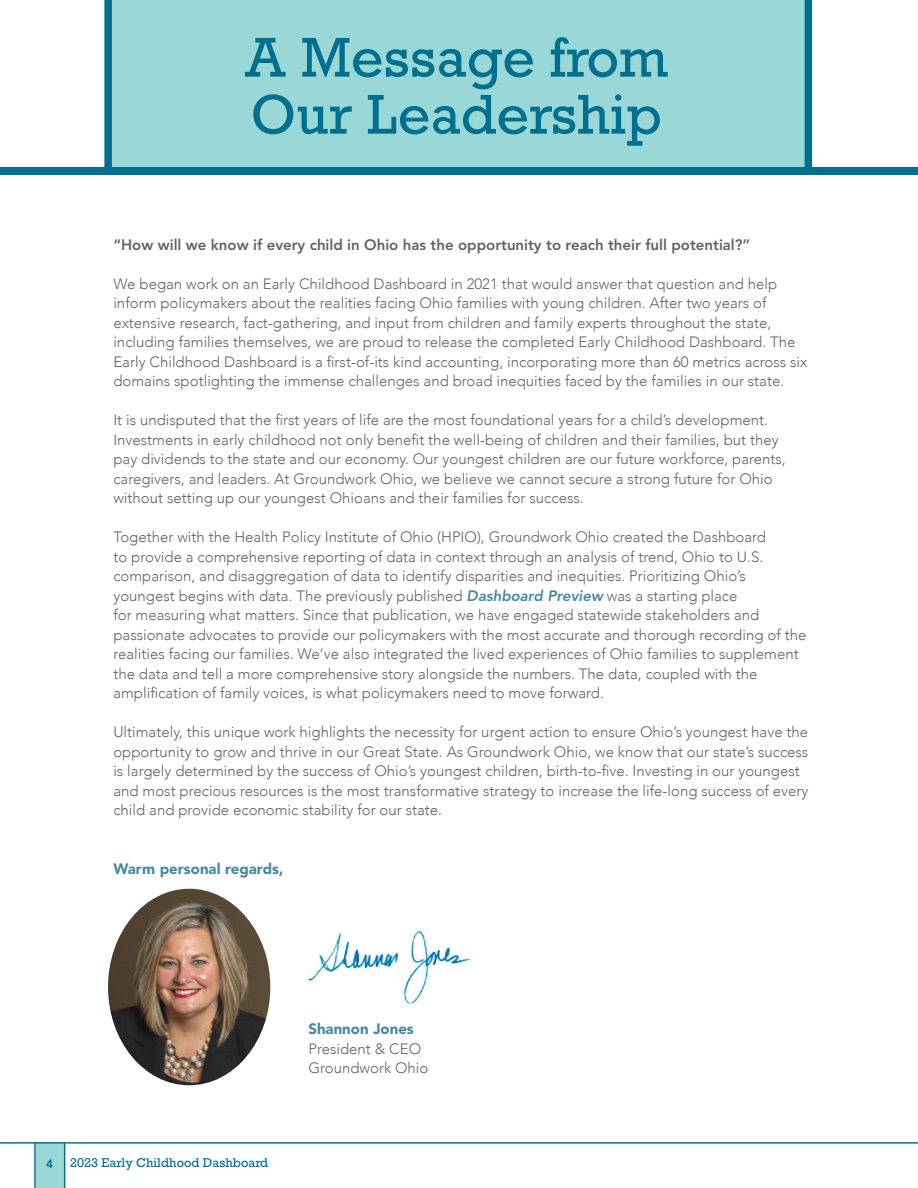
<style>
.page{position:relative;width:918px;height:1188px;background:#fff}
.page>*{position:absolute;margin:0;border:0;box-sizing:border-box;transform-origin:0 0}
.t1{font:52.65px/57px "Rockwell";color:#01708e}
.t2{font:300 15px/19.5px "Avenir";color:#636366}
.t3{font:800 15px "Avenir LT Pro";color:#636366}
.t4{font:900 15px "Avenir LT Pro";color:#4888a2}
.t5{font:12px "Rockwell";color:#01708e}
.t6{font:800 12px "Avenir LT Pro";color:#01708e}
.s1{font-family:"Avenir LT Pro";font-weight:800;font-style:italic;color:#4888a2}
</style>
<div class="page">
<div style="left:36px;top:1143px;width:29px;height:45px;background:#9ad7d7"></div>
<hr style="left:0;top:1142px;width:918px;height:2px;background:#01708e">
<hr style="left:34px;top:1142px;width:2px;height:46px;background:#01708e">
<hr style="left:64px;top:1143px;width:1px;height:45px;background:#01708e">
<div style="left:106px;top:0;width:706px;height:169px;background:#9ad7d7"></div>
<img style="left:308px;top:931px;width:163px;height:73px">
<img style="left:108px;top:889px;width:162px;height:196px">
<div style="left:104px;top:0;width:8px;height:173px;background:#01708e"></div>
<div style="left:805px;top:0;width:7px;height:171px;background:#01708e"></div>
<div style="left:0;top:167px;width:918px;height:8px;background:#01708e"></div>
<p class="t1" style="left:244px;top:30px;width:426px">A Message from<br>Our Leadership</p>
<p class="t3" style="left:113px;top:236px;width:639px">“How will we know if every child in Ohio has the opportunity to reach their full potential?”</p>
<p class="t2" style="left:113px;top:274px;width:695px">We began work on an Early Childhood Dashboard in 2021 that would answer that question and help inform policymakers about the realities facing Ohio families with young children. After two years of extensive research, fact-gathering, and input from children and family experts throughout the state, including families themselves, we are proud to release the completed Early Childhood Dashboard. The Early Childhood Dashboard is a first-of-its kind accounting, incorporating more than 60 metrics across six domains spotlighting the immense challenges and broad inequities faced by the families in our state.</p>
<p class="t2" style="left:113px;top:411px;width:674px">It is undisputed that the first years of life are the most foundational years for a child’s development.<br>Investments in early childhood not only benefit the well-being of children and their families, but they pay dividends to the state and our economy. Our youngest children are our future workforce, parents, caregivers, and leaders. At Groundwork Ohio, we believe we cannot secure a strong future for Ohio without setting up our youngest Ohioans and their families for success.</p>
<p class="t2" style="left:113px;top:528px;width:694px">Together with the Health Policy Institute of Ohio (HPIO), Groundwork Ohio created the Dashboard<br>to provide a comprehensive reporting of data in context through an analysis of trend, Ohio to U.S. comparison, and disaggregation of data to identify disparities and inequities. Prioritizing Ohio’s youngest begins with data. The previously published <span class="s1">Dashboard Preview</span> was a starting place<br>for measuring what matters. Since that publication, we have engaged statewide stakeholders and passionate advocates to provide our policymakers with the most accurate and thorough recording of the realities facing our families. We’ve also integrated the lived experiences of Ohio families to supplement the data and tell a more comprehensive story alongside the numbers. The data, coupled with the amplification of family voices, is what policymakers need to move forward.</p>
<p class="t2" style="left:113px;top:723px;width:697px">Ultimately, this unique work highlights the necessity for urgent action to ensure Ohio’s youngest have the opportunity to grow and thrive in our Great State. As Groundwork Ohio, we know that our state’s success is largely determined by the success of Ohio’s youngest children, birth-to-five. Investing in our youngest and most precious resources is the most transformative strategy to increase the life-long success of every child and provide economic stability for our state.</p>
<p class="t4" style="left:113px;top:860px;width:172px">Warm personal regards,</p>
<p class="t6" style="left:46px;top:1157px;width:9px">4</p>
<p class="t5" style="left:70px;top:1155px;width:200px">2023 Early Childhood Dashboard</p>
<p class="t4" style="left:308px;top:1020px;width:107px">Shannon Jones</p>
<p class="t2" style="left:308px;top:1039px;width:114px">President &amp; CEO</p>
<p class="t2" style="left:308px;top:1058px;width:122px">Groundwork Ohio</p>
</div>
